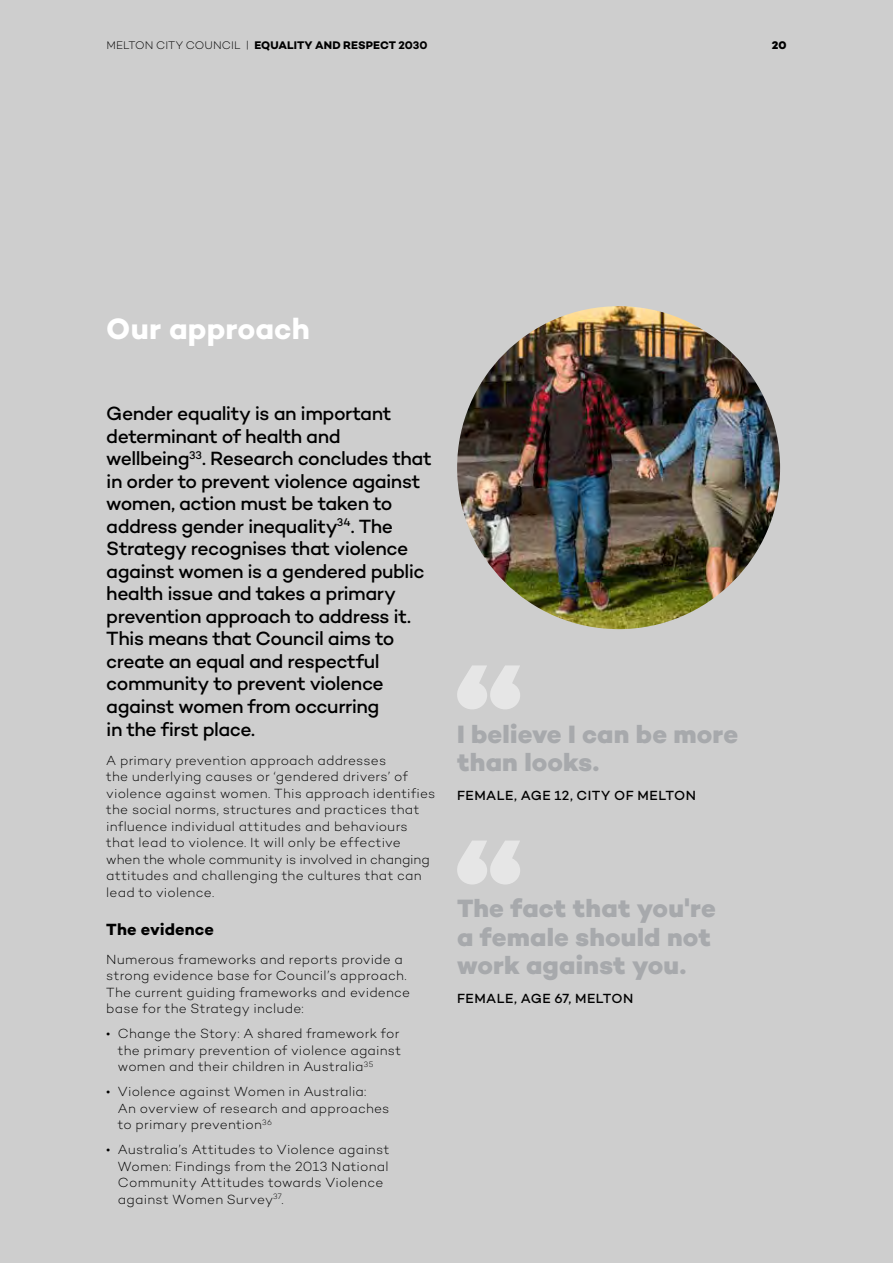
<style>
.page{position:relative;width:893px;height:1263px;background:#cecece}
.page>*{position:absolute;margin:0;border:0;box-sizing:border-box;transform-origin:0 0}
.t1{font:700 30px "Campton";color:#fff}
.t2{font:800 25.5px/28.5px "Campton";letter-spacing:.005em;color:#a7a9ac}
.t3{font:500 19.5px/22.5px "Campton";letter-spacing:-.03em;color:#000}
.t4{font:700 16.5px "Campton";letter-spacing:.005em;color:#000}
.t5{font:300 13.5px/16.5px "Campton";letter-spacing:.015em;color:#000}
.t6{font:500 13.5px "Campton";letter-spacing:.03em;color:#000}
.t7{font:700 11.25px "Campton";letter-spacing:.005em;color:#000}
.t8{font:800 11.25px "Campton";color:#000}
.s1{font-weight:300}
</style>
<div class="page">
<img style="left:457px;top:306px;width:323px;height:323px;border-radius:161px">
<svg style="left:457px;top:665px;width:63px;height:44px"></svg>
<svg style="left:457px;top:841px;width:63px;height:43px"></svg>
<p class="t7" style="left:106px;top:38px;width:323px"><span class="s1">MELTON CITY COUNCIL |</span> EQUALITY AND RESPECT 2030</p>
<p class="t8" style="left:772px;top:38px;width:16px">20</p>
<h1 class="t1" style="left:106px;top:309px;width:205px">Our approach</h1>
<p class="t3" style="left:106px;top:402px;width:327px">Gender equality is an important determinant of health and wellbeing<sup>33</sup>. Research concludes that in order to prevent violence against women, action must be taken to address gender inequality<sup>34</sup>. The<br>Strategy recognises that violence against women is a gendered public health issue and takes a primary prevention approach to address it.<br>This means that Council aims to create an equal and respectful community to prevent violence against women from occurring<br>in the first place.</p>
<p class="t5" style="left:106px;top:752px;width:331px">A primary prevention approach addresses<br>the underlying causes or ‘gendered drivers’ of violence against women. This approach identifies the social norms, structures and practices that influence individual attitudes and behaviours that lead to violence. It will only be effective when the whole community is involved in changing attitudes and challenging the cultures that can lead to violence.</p>
<p class="t4" style="left:106px;top:918px;width:109px">The evidence</p>
<p class="t5" style="left:106px;top:951px;width:305px">Numerous frameworks and reports provide a strong evidence base for Council’s approach.<br>The current guiding frameworks and evidence base for the Strategy include:</p>
<p class="t5" style="left:118px;top:1025px;width:285px;text-indent:-12px">• Change the Story: A shared framework for the primary prevention of violence against women and their children in Australia<sup>35</sup></p>
<p class="t5" style="left:118px;top:1083px;width:273px;text-indent:-12px">• Violence against Women in Australia:<br>An overview of research and approaches to primary prevention<sup>36</sup></p>
<p class="t5" style="left:118px;top:1141px;width:273px;text-indent:-12px">• Australia’s Attitudes to Violence against Women: Findings from the 2013 National Community Attitudes towards Violence against Women Survey<sup>37</sup>.</p>
<h2 class="t2" style="left:457px;top:719px;width:283px">I believe I can be more than looks.</h2>
<p class="t6" style="left:457px;top:787px;width:240px">FEMALE, AGE 12, CITY OF MELTON</p>
<h2 class="t2" style="left:457px;top:894px;width:260px">The fact that you're a female should not work against you.</h2>
<p class="t6" style="left:457px;top:990px;width:178px">FEMALE, AGE 67, MELTON</p>
</div>
